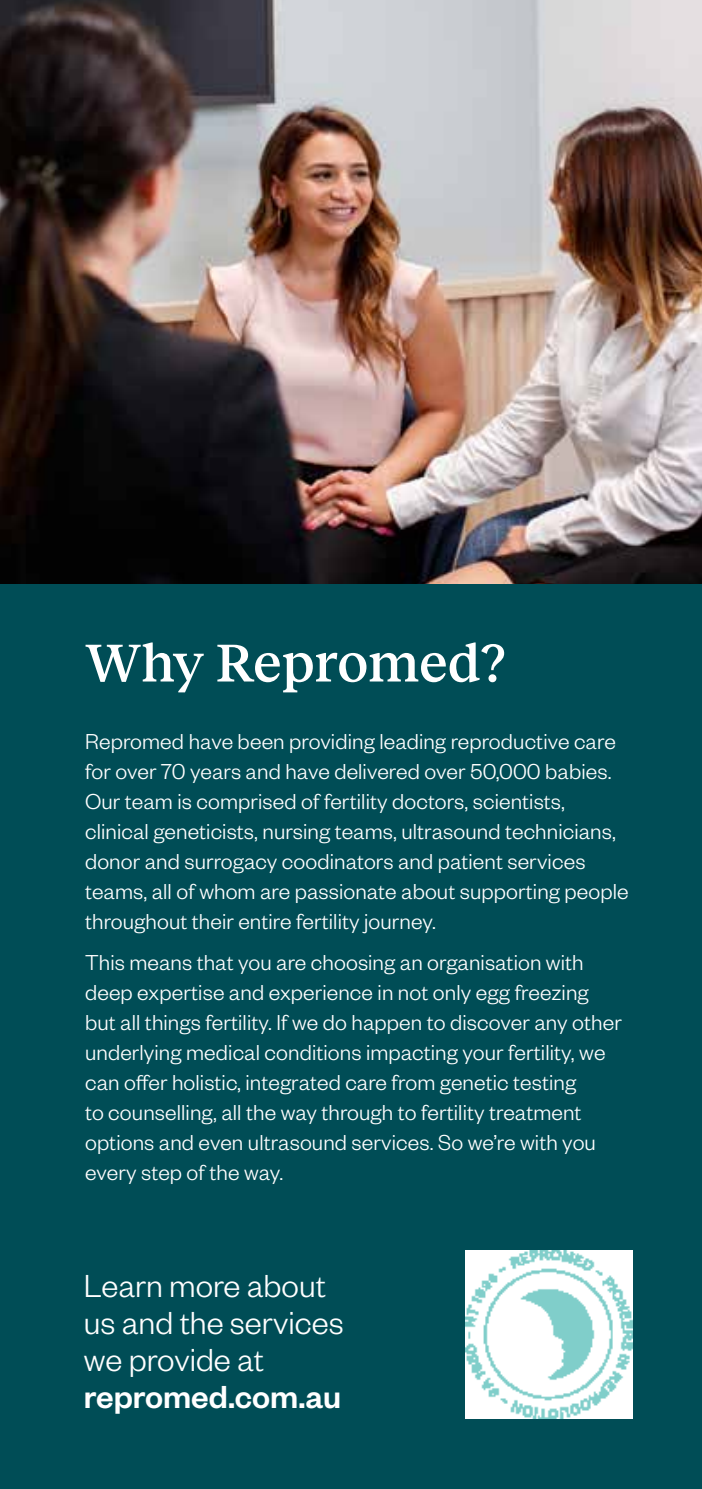
<style>
.page{position:relative;width:702px;height:1489px;background:#fff}
.page>*{position:absolute;margin:0;border:0;box-sizing:border-box;transform-origin:0 0}
.t1{font:500 55px "Reckless";letter-spacing:-.005em;color:#fff}
.t2{font:300 35px/37px "Founders Grotesk";color:#fff}
.t3{font:500 35px "Founders Grotesk";color:#fff}
.t4{font:300 23.75px/30px "Founders Grotesk";letter-spacing:.005em;color:#fff}
</style>
<div class="page">
<div style="left:0;top:0;width:702px;height:1488px;background:#004d56"></div>
<img style="left:465px;top:1250px;width:167px;height:167px">
<img style="left:0;top:0;width:702px;height:583px">
<h1 class="t1" style="left:85px;top:622px;width:422px">Why Repromed?</h1>
<p class="t4" style="left:85px;top:725px;width:545px">Repromed have been providing leading reproductive care for over 70 years and have delivered over 50,000 babies.<br>Our team is comprised of fertility doctors, scientists, clinical geneticists, nursing teams, ultrasound technicians, donor and surrogacy coodinators and patient services teams, all of whom are passionate about supporting people throughout their entire fertility journey.</p>
<p class="t4" style="left:85px;top:945px;width:538px">This means that you are choosing an organisation with deep expertise and experience in not only egg freezing but all things fertility. If we do happen to discover any other underlying medical conditions impacting your fertility, we can offer holistic, integrated care from genetic testing<br>to counselling, all the way through to fertility treatment options and even ultrasound services. So we’re with you every step of the way.</p>
<h2 class="t2" style="left:84px;top:1264px;width:261px">Learn more about us and the services we provide at</h2>
<h2 class="t3" style="left:84px;top:1374px;width:258px">repromed.com.au</h2>
</div>
